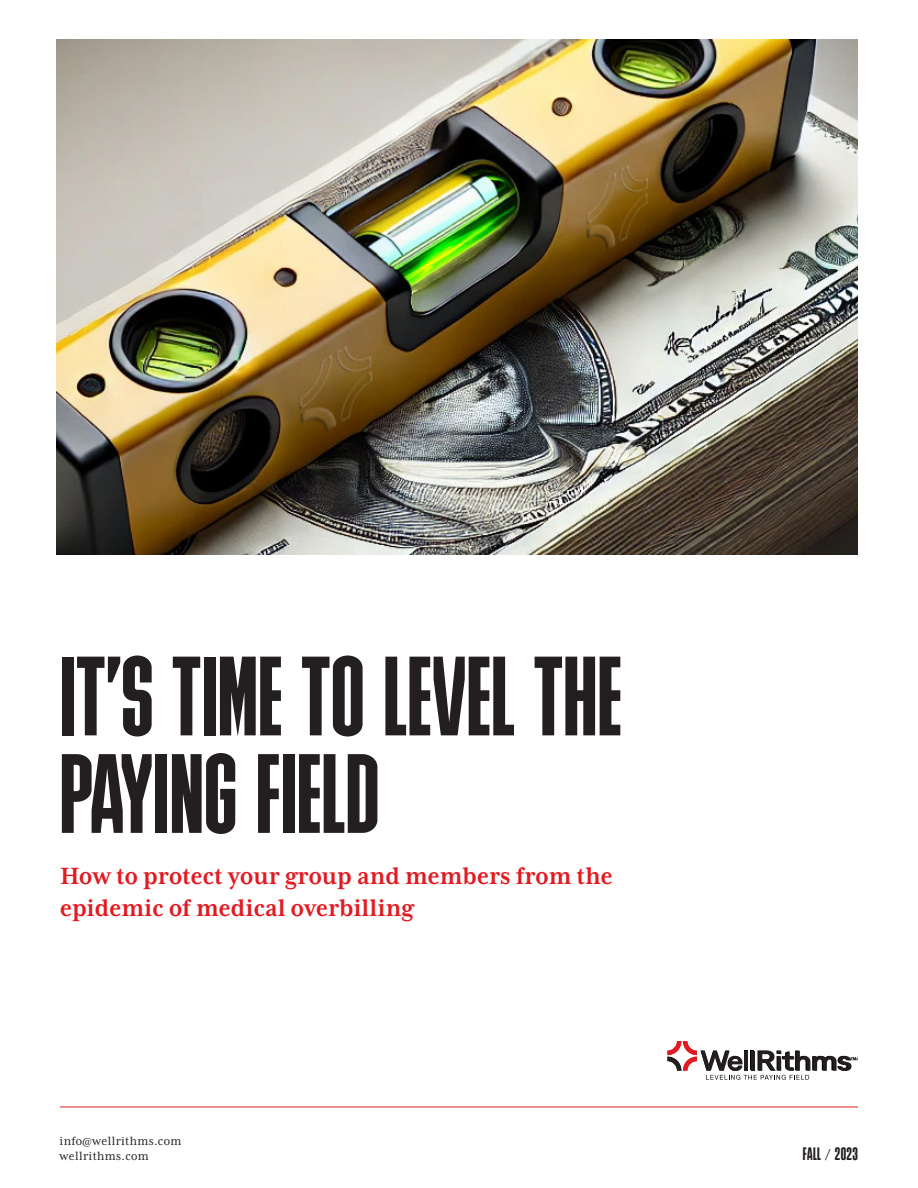
<style>
.page{position:relative;width:918px;height:1188px;background:#fff}
.page>*{position:absolute;margin:0;border:0;box-sizing:border-box;transform-origin:0 0}
.Title_74_60{font:112.5px/97.5px "Bulevar";color:#231f20}
.Subtitle_2_12_16{font:700 27px/32.4px "Mrs Eaves XL Serif Nar OT";color:#e11b23}
.t1{font:18px "Bulevar";letter-spacing:.025em;color:#231f20}
.t2{font:13.5px/15px "Mrs Eaves XL Serif Nar OT";letter-spacing:.025em;color:#231f20}
.s1{font-family:"Mrs Eaves XL Serif Nar OT"}
</style>
<div class="page">
<img style="left:56px;top:39px;width:802px;height:516px">
<hr style="left:60px;top:1107px;width:798px;height:1px;background:#e11b23">
<svg style="left:667px;top:1041px;width:191px;height:39px"></svg>
<p class="Title_74_60" style="left:60px;top:648px;width:564px">IT’S TIME TO LEVEL THE<br>PAYING FIELD</p>
<p class="Subtitle_2_12_16" style="left:60px;top:860px;width:554px">How to protect your group and members from the epidemic of medical overbilling</p>
<p class="t2" style="left:60px;top:1133px;width:123px">info@wellrithms.com wellrithms.com</p>
<p class="t1" style="left:803px;top:1144px;width:57px">FALL <span class="s1">/</span> 2023</p>
</div>
